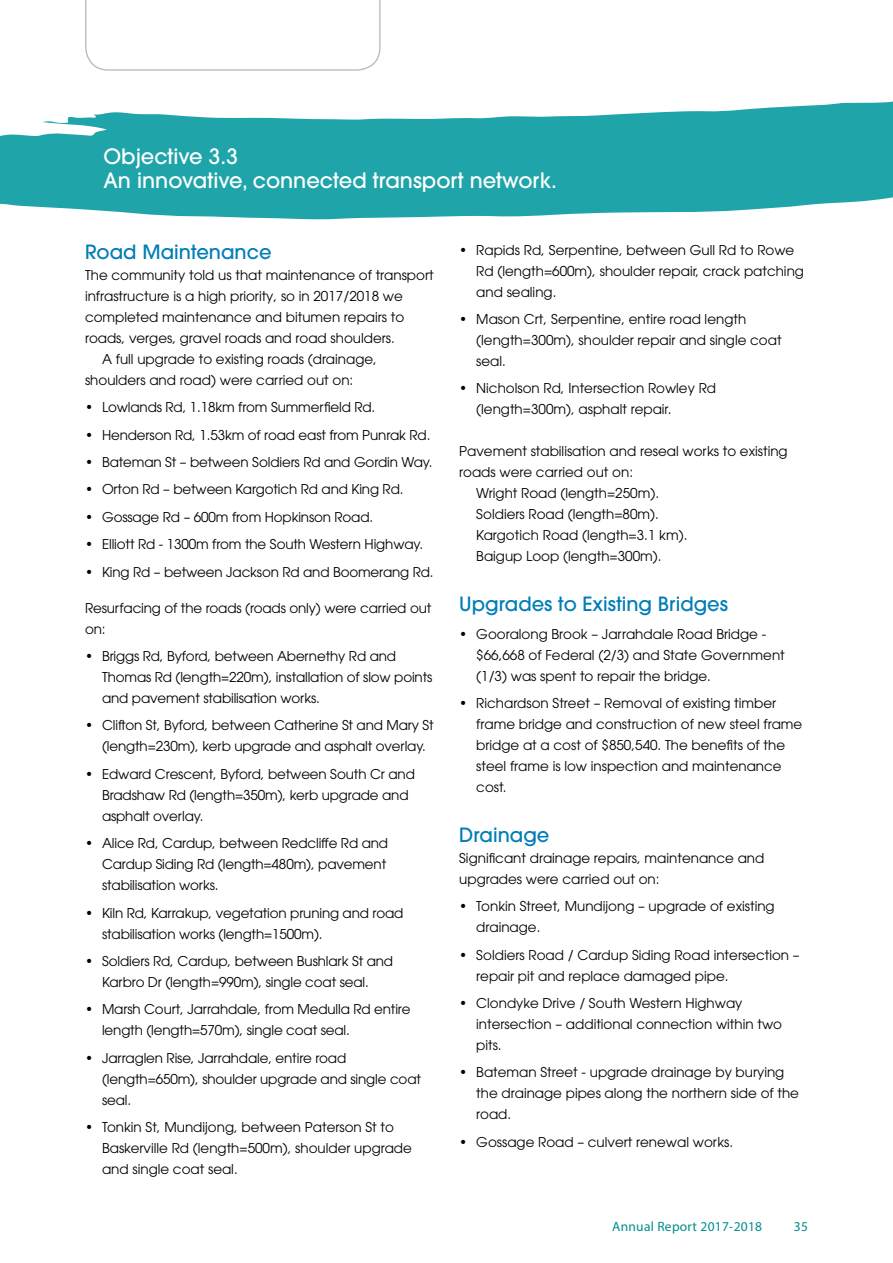
<style>
.page{position:relative;width:893px;height:1263px;background:#fff}
.page>*{position:absolute;margin:0;border:0;box-sizing:border-box;transform-origin:0 0}
.head_2_white{font:500 21px/24px "ITC Avant Garde Pro";color:#fff}
.Head_3{font:500 19.5px "ITC Avant Garde Pro";color:#007db7}
.Normal_first_para{font:13.5px/21px "ITC Avant Garde Pro";color:#000}
.t1{font:13.5px "Myriad Pro";letter-spacing:.02em;color:#008c8e}
</style>
<div class="page">
<svg style="left:85px;top:0;width:296px;height:71px"></svg>
<svg style="left:0;top:101px;width:893px;height:118px;fill:#1fa5a9"></svg>
<p class="head_2_white" style="left:103px;top:145px;width:455px">Objective 3.3<br>An innovative, connected transport network.</p>
<p class="Head_3" style="left:85px;top:239px;width:188px">Road Maintenance</p>
<p class="Normal_first_para" style="left:85px;top:264px;width:350px">The community told us that maintenance of transport infrastructure is a high priority, so in 2017/2018 we completed maintenance and bitumen repairs to roads, verges, gravel roads and road shoulders.</p>
<p class="Normal_first_para" style="left:85px;top:348px;width:293px;text-indent:17px">A full upgrade to existing roads (drainage, shoulders and road) were carried out on:</p>
<p class="Normal_first_para" style="left:85px;top:397px;width:292px">• Lowlands Rd, 1.18km from Summerfield Rd.</p>
<p class="Normal_first_para" style="left:85px;top:424px;width:347px">• Henderson Rd, 1.53km of road east from Punrak Rd.</p>
<p class="Normal_first_para" style="left:85px;top:451px;width:349px">• Bateman St – between Soldiers Rd and Gordin Way.</p>
<p class="Normal_first_para" style="left:85px;top:479px;width:320px">• Orton Rd – between Kargotich Rd and King Rd.</p>
<p class="Normal_first_para" style="left:85px;top:506px;width:290px">• Gossage Rd – 600m from Hopkinson Road.</p>
<p class="Normal_first_para" style="left:85px;top:534px;width:340px">• Elliott Rd - 1300m from the South Western Highway.</p>
<p class="Normal_first_para" style="left:85px;top:561px;width:350px">• King Rd – between Jackson Rd and Boomerang Rd.</p>
<p class="Normal_first_para" style="left:85px;top:597px;width:348px">Resurfacing of the roads (roads only) were carried out on:</p>
<p class="Normal_first_para" style="left:102px;top:645px;width:332px;text-indent:-17px">• Briggs Rd, Byford, between Abernethy Rd and<br>Thomas Rd (length=220m), installation of slow points and pavement stabilisation works.</p>
<p class="Normal_first_para" style="left:102px;top:715px;width:333px;text-indent:-17px">• Clifton St, Byford, between Catherine St and Mary St (length=230m), kerb upgrade and asphalt overlay.</p>
<p class="Normal_first_para" style="left:102px;top:763px;width:314px;text-indent:-17px">• Edward Crescent, Byford, between South Cr and<br>Bradshaw Rd (length=350m), kerb upgrade and asphalt overlay.</p>
<p class="Normal_first_para" style="left:102px;top:832px;width:288px;text-indent:-17px">• Alice Rd, Cardup, between Redcliffe Rd and<br>Cardup Siding Rd (length=480m), pavement stabilisation works.</p>
<p class="Normal_first_para" style="left:102px;top:902px;width:303px;text-indent:-17px">• Kiln Rd, Karrakup, vegetation pruning and road stabilisation works (length=1500m).</p>
<p class="Normal_first_para" style="left:85px;top:950px;width:310px;text-align:center">• Soldiers Rd, Cardup, between Bushlark St and<br>Karbro Dr (length=990m), single coat seal.</p>
<p class="Normal_first_para" style="left:102px;top:999px;width:310px;text-indent:-17px">• Marsh Court, Jarrahdale, from Medulla Rd entire length (length=570m), single coat seal.</p>
<p class="Normal_first_para" style="left:102px;top:1047px;width:320px;text-indent:-17px">• Jarraglen Rise, Jarrahdale, entire road (length=650m), shoulder upgrade and single coat seal.</p>
<p class="Normal_first_para" style="left:102px;top:1116px;width:311px;text-indent:-17px">• Tonkin St, Mundijong, between Paterson St to<br>Baskerville Rd (length=500m), shoulder upgrade and single coat seal.</p>
<p class="Normal_first_para" style="left:476px;top:239px;width:329px;text-indent:-17px">• Rapids Rd, Serpentine, between Gull Rd to Rowe<br>Rd (length=600m), shoulder repair, crack patching and sealing.</p>
<p class="Normal_first_para" style="left:476px;top:308px;width:307px;text-indent:-17px">• Mason Crt, Serpentine, entire road length (length=300m), shoulder repair and single coat seal.</p>
<p class="Normal_first_para" style="left:476px;top:378px;width:241px;text-indent:-17px">• Nicholson Rd, Intersection Rowley Rd (length=300m), asphalt repair.</p>
<p class="Normal_first_para" style="left:459px;top:441px;width:330px">Pavement stabilisation and reseal works to existing roads were carried out on:</p>
<p class="Normal_first_para" style="left:476px;top:483px;width:184px">Wright Road (length=250m).</p>
<p class="Normal_first_para" style="left:476px;top:504px;width:184px">Soldiers Road (length=80m).</p>
<p class="Normal_first_para" style="left:476px;top:525px;width:213px">Kargotich Road (length=3.1 km).</p>
<p class="Normal_first_para" style="left:476px;top:546px;width:187px">Baigup Loop (length=300m).</p>
<p class="Head_3" style="left:459px;top:592px;width:270px">Upgrades to Existing Bridges</p>
<p class="Normal_first_para" style="left:476px;top:623px;width:310px;text-indent:-17px">• Gooralong Brook – Jarrahdale Road Bridge - $66,668 of Federal (2/3) and State Government (1/3) was spent to repair the bridge.</p>
<p class="Normal_first_para" style="left:476px;top:692px;width:328px;text-indent:-17px">• Richardson Street – Removal of existing timber frame bridge and construction of new steel frame bridge at a cost of $850,540. The benefits of the steel frame is low inspection and maintenance cost.</p>
<p class="Head_3" style="left:459px;top:822px;width:92px">Drainage</p>
<p class="Normal_first_para" style="left:459px;top:847px;width:307px">Significant drainage repairs, maintenance and upgrades were carried out on:</p>
<p class="Normal_first_para" style="left:476px;top:896px;width:300px;text-indent:-17px">• Tonkin Street, Mundijong – upgrade of existing drainage.</p>
<p class="Normal_first_para" style="left:476px;top:944px;width:325px;text-indent:-17px">• Soldiers Road / Cardup Siding Road intersection – repair pit and replace damaged pipe.</p>
<p class="Normal_first_para" style="left:476px;top:992px;width:307px;text-indent:-17px">• Clondyke Drive / South Western Highway intersection – additional connection within two pits.</p>
<p class="Normal_first_para" style="left:476px;top:1062px;width:324px;text-indent:-17px">• Bateman Street - upgrade drainage by burying the drainage pipes along the northern side of the road.</p>
<p class="Normal_first_para" style="left:459px;top:1131px;width:275px">• Gossage Road – culvert renewal works.</p>
<p class="t1" style="left:612px;top:1218px;width:151px">Annual Report 2017-2018</p>
<p class="t1" style="left:794px;top:1218px;width:16px">35</p>
</div>
